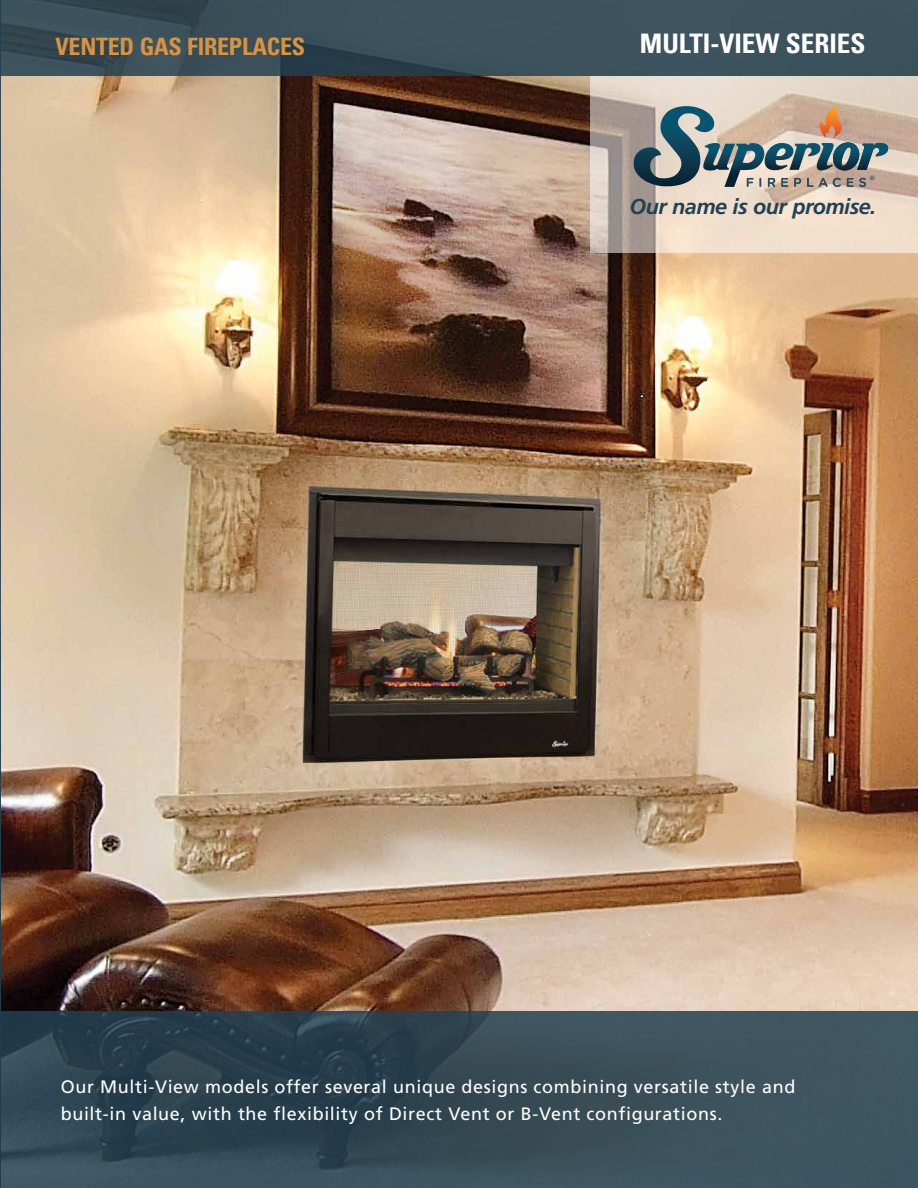
<style>
.page{position:relative;width:918px;height:1188px;background:#fff}
.page>*{position:absolute;margin:0;border:0;box-sizing:border-box;transform-origin:0 0}
.t1{font:27px "Univers Com 67 Bold Cond";color:#fff}
.t2{font:24px "Univers Com 67 Bold Cond";letter-spacing:-.01em;color:#d89341}
.t3{font:italic 700 21.6px "Frutiger";letter-spacing:-.025em;color:#224153}
.t4{font:18px/27px "Frutiger LT Std";letter-spacing:.035em;color:#fff}
</style>
<div class="page">
<img style="left:1px;top:76px;width:917px;height:935px">
<svg style="left:1px;top:1011px;width:917px;height:177px;background:#344b57"></svg>
<hr style="left:0;top:0;width:1px;height:1188px;background:#224153">
<svg style="left:1px;top:0;width:917px;height:76px;background:#394f5a"></svg>
<svg style="left:591px;top:76px;width:327px;height:177px;background:#dcccbd"></svg>
<svg style="left:634px;top:106px;width:255px;height:81px;background:#969792"></svg>
<h2 class="t2" style="left:56px;top:32px;width:251px">VENTED GAS FIREPLACES</h2>
<h1 class="t1" style="left:640px;top:27px;width:227px">MULTI-VIEW SERIES</h1>
<p class="t3" style="left:629px;top:194px;width:248px">Our name is our promise.</p>
<p class="t4" style="left:61px;top:1073px;width:736px">Our Multi-View models offer several unique designs combining versatile style and built-in value, with the flexibility of Direct Vent or B-Vent configurations.</p>
</div>
